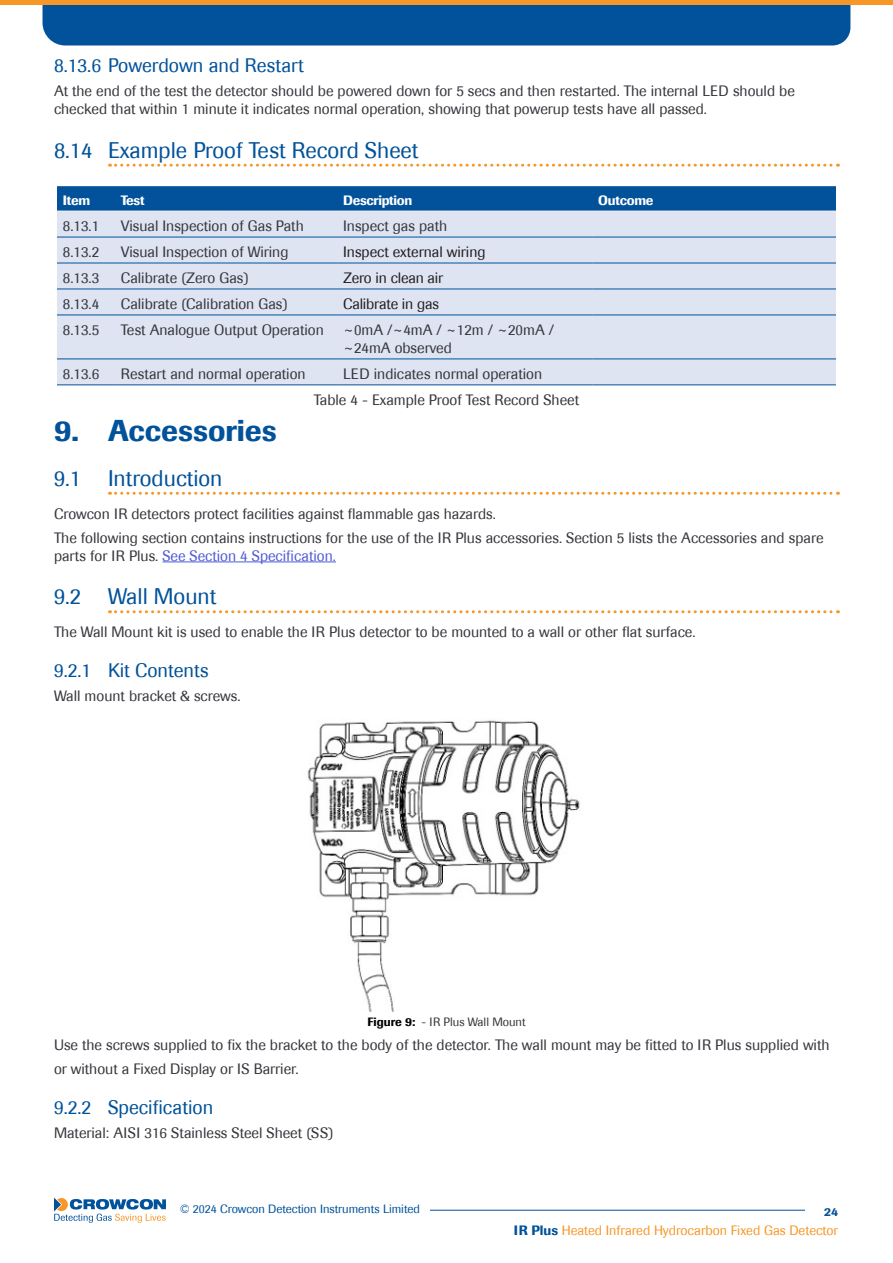
<style>
.page{position:relative;width:893px;height:1263px;background:#fff}
.page>*{position:absolute;margin:0;border:0;box-sizing:border-box;transform-origin:0 0}
.t1{font:500 30px "Imago";color:#01529a}
.t2{font:22.5px "Imago";color:#01529a}
.t3{font:19.5px "Imago";color:#01529a}
.Body_text{font:15px/18px "Imago";color:#36363d}
.Table_Text_-_Dark{font:15px/18px "Imago";color:#36363d}
.Table_Text_-_Dark-2{font:15px "Imago";letter-spacing:-.01em;color:#231f20}
.graphics{font:15px "Imago";color:#36363d}
.t4{font:13.5px "Imago";color:#f79727}
.Table_Text_-_White{font:500 13.5px "Imago";letter-spacing:-.02em;color:#fff}
.t5{font:12px "Imago";color:#01529a}
.t6{font:12px "Imago";color:#36363d}
.t7{font:500 12px "Imago";color:#01529a}
.s1{color:#4f5cd6}
.s2{font-weight:500;color:#000}
.s3{font-weight:500;color:#01529a}
</style>
<div class="page">
<hr style="left:430px;top:1210px;width:375px;height:1px;background:#01529a">
<svg style="left:54px;top:1197px;width:112px;height:26px"></svg>
<div style="left:43px;top:4px;width:807px;height:41px;background:#01529a"></div>
<hr style="left:0;top:0;width:893px;height:4px;background:#f79727">
<svg style="left:110px;top:164px;width:728px;height:3px"></svg>
<svg style="left:110px;top:492px;width:728px;height:3px"></svg>
<hr style="left:162px;top:561px;width:174px;height:1px;background:#4f5cd6">
<svg style="left:110px;top:610px;width:728px;height:3px"></svg>
<svg style="left:57px;top:186px;width:779px;height:25px;background:#06559c"></svg>
<div style="left:57px;top:212px;width:779px;height:172px;background:#dee4f1"></div>
<hr style="left:57px;top:237px;width:58px;height:1px;background:#01529a">
<hr style="left:115px;top:237px;width:222px;height:1px;background:#01529a">
<hr style="left:337px;top:237px;width:255px;height:1px;background:#01529a">
<hr style="left:592px;top:237px;width:244px;height:1px;background:#01529a">
<hr style="left:57px;top:263px;width:58px;height:1px;background:#01529a">
<hr style="left:115px;top:263px;width:222px;height:1px;background:#01529a">
<hr style="left:337px;top:263px;width:255px;height:1px;background:#01529a">
<hr style="left:592px;top:263px;width:244px;height:1px;background:#01529a">
<hr style="left:57px;top:289px;width:58px;height:1px;background:#01529a">
<hr style="left:115px;top:289px;width:222px;height:1px;background:#01529a">
<hr style="left:337px;top:289px;width:255px;height:1px;background:#01529a">
<hr style="left:592px;top:289px;width:244px;height:1px;background:#01529a">
<hr style="left:57px;top:315px;width:58px;height:1px;background:#01529a">
<hr style="left:115px;top:315px;width:222px;height:1px;background:#01529a">
<hr style="left:337px;top:315px;width:255px;height:1px;background:#01529a">
<hr style="left:592px;top:315px;width:244px;height:1px;background:#01529a">
<hr style="left:57px;top:358px;width:58px;height:1px;background:#01529a">
<hr style="left:115px;top:358px;width:222px;height:1px;background:#01529a">
<hr style="left:337px;top:358px;width:255px;height:1px;background:#01529a">
<hr style="left:592px;top:358px;width:244px;height:1px;background:#01529a">
<hr style="left:57px;top:384px;width:58px;height:1px;background:#01529a">
<hr style="left:115px;top:384px;width:222px;height:1px;background:#01529a">
<hr style="left:337px;top:384px;width:255px;height:1px;background:#01529a">
<hr style="left:592px;top:384px;width:244px;height:1px;background:#01529a">
<hr style="left:57px;top:211px;width:58px;height:1px;background:#edf0f7">
<hr style="left:115px;top:211px;width:222px;height:1px;background:#edf0f7">
<hr style="left:337px;top:211px;width:255px;height:1px;background:#edf0f7">
<hr style="left:592px;top:211px;width:244px;height:1px;background:#edf0f7">
<img style="left:307px;top:720px;width:273px;height:291px">
<p class="t3" style="left:54px;top:54px;width:251px">8.13.6 Powerdown and Restart</p>
<p class="Body_text" style="left:54px;top:82px;width:742px">At the end of the test the detector should be powered down for 5 secs and then restarted. The internal LED should be checked that within 1 minute it indicates normal operation, showing that powerup tests have all passed.</p>
<p class="t2" style="left:54px;top:137px;width:366px">8.14 Example Proof Test Record Sheet</p>
<p class="Table_Text_-_White" style="left:63px;top:192px;width:29px">Item</p>
<p class="Table_Text_-_White" style="left:121px;top:192px;width:25px">Test</p>
<p class="Table_Text_-_White" style="left:343px;top:192px;width:71px">Description</p>
<p class="Table_Text_-_White" style="left:598px;top:192px;width:57px">Outcome</p>
<p class="Table_Text_-_Dark" style="left:63px;top:217px;width:38px">8.13.1</p>
<p class="Table_Text_-_Dark" style="left:121px;top:217px;width:184px">Visual Inspection of Gas Path</p>
<p class="Table_Text_-_Dark" style="left:343px;top:217px;width:106px">Inspect gas path</p>
<p class="Table_Text_-_Dark" style="left:63px;top:243px;width:38px">8.13.2</p>
<p class="Table_Text_-_Dark" style="left:121px;top:243px;width:169px">Visual Inspection of Wiring</p>
<p class="Table_Text_-_Dark-2" style="left:343px;top:243px;width:144px">Inspect external wiring</p>
<p class="Table_Text_-_Dark" style="left:63px;top:269px;width:38px">8.13.3</p>
<p class="Table_Text_-_Dark" style="left:121px;top:269px;width:129px">Calibrate (Zero Gas)</p>
<p class="Table_Text_-_Dark-2" style="left:343px;top:269px;width:102px">Zero in clean air</p>
<p class="Table_Text_-_Dark" style="left:63px;top:295px;width:38px">8.13.4</p>
<p class="Table_Text_-_Dark" style="left:121px;top:295px;width:168px">Calibrate (Calibration Gas)</p>
<p class="Table_Text_-_Dark-2" style="left:343px;top:295px;width:97px">Calibrate in gas</p>
<p class="Table_Text_-_Dark" style="left:63px;top:321px;width:38px">8.13.5</p>
<p class="Table_Text_-_Dark" style="left:121px;top:321px;width:204px">Test Analogue Output Operation</p>
<p class="Table_Text_-_Dark" style="left:343px;top:321px;width:212px">~0mA /~4mA / ~12m / ~20mA / ~24mA observed</p>
<p class="Table_Text_-_Dark" style="left:63px;top:365px;width:38px">8.13.6</p>
<p class="Table_Text_-_Dark" style="left:121px;top:365px;width:186px">Restart and normal operation</p>
<p class="Table_Text_-_Dark" style="left:343px;top:365px;width:201px">LED indicates normal operation</p>
<p class="graphics" style="left:314px;top:391px;width:267px">Table 4 - Example Proof Test Record Sheet</p>
<p class="t1" style="left:54px;top:412px;width:224px">9. Accessories</p>
<p class="t2" style="left:54px;top:465px;width:170px">9.1 Introduction</p>
<p class="Body_text" style="left:54px;top:505px;width:443px">Crowcon IR detectors protect facilities against flammable gas hazards.</p>
<p class="Body_text" style="left:54px;top:529px;width:771px">The following section contains instructions for the use of the IR Plus accessories. Section 5 lists the Accessories and spare parts for IR Plus. <span class="s1">See Section 4 Specification.</span></p>
<p class="t2" style="left:54px;top:583px;width:164px">9.2 Wall Mount</p>
<p class="Body_text" style="left:54px;top:623px;width:643px">The Wall Mount kit is used to enable the IR Plus detector to be mounted to a wall or other flat surface.</p>
<p class="t3" style="left:54px;top:659px;width:156px">9.2.1 Kit Contents</p>
<p class="Body_text" style="left:54px;top:687px;width:188px">Wall mount bracket &amp; screws.</p>
<p class="t6" style="left:367px;top:1014px;width:160px"><span class="s2">Figure 9:</span> - IR Plus Wall Mount</p>
<p class="Body_text" style="left:54px;top:1035px;width:777px">Use the screws supplied to fix the bracket to the body of the detector. The wall mount may be fitted to IR Plus supplied with</p>
<p class="Body_text" style="left:54px;top:1059px;width:246px">or without a Fixed Display or IS Barrier.</p>
<p class="t3" style="left:54px;top:1095px;width:161px">9.2.2 Specification</p>
<p class="Body_text" style="left:54px;top:1123px;width:281px">Material: AISI 316 Stainless Steel Sheet (SS)</p>
<p class="t5" style="left:180px;top:1202px;width:242px">© 2024 Crowcon Detection Instruments Limited</p>
<p class="t7" style="left:824px;top:1204px;width:15px">24</p>
<p class="t4" style="left:514px;top:1222px;width:326px"><span class="s3">IR Plus</span> Heated Infrared Hydrocarbon Fixed Gas Detector</p>
</div>
